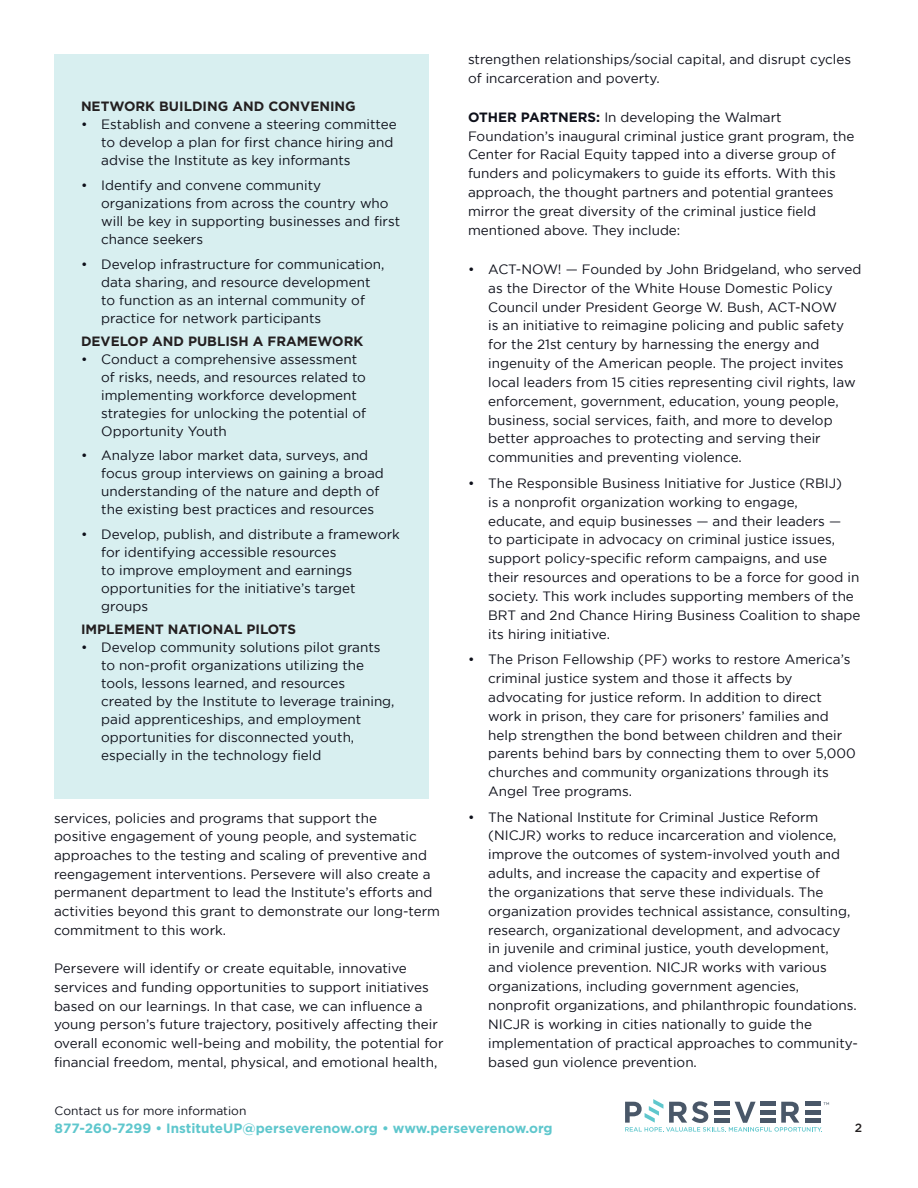
<style>
.page{position:relative;width:918px;height:1188px;background:#fff}
.page>*{position:absolute;margin:0;border:0;box-sizing:border-box;transform-origin:0 0}
.Main_P{font:13.5px/18.9px "Gotham";color:#0e101a}
.ForSubWithinBullets{font:700 13.5px "Gotham";color:#231f20}
.t1{font:700 13.5px "Gotham";color:#5fc7cd}
.t2{font:12px "Gotham";color:#0e101a}
.t3{font:500 12px "Gotham";color:#231f20}
.s1{font-weight:700}
</style>
<div class="page">
<svg style="left:625px;top:1099px;width:204px;height:33px"></svg>
<div style="left:54px;top:54px;width:375px;height:744px;background:#d8eff0"></div>
<p class="ForSubWithinBullets" style="left:81px;top:99px;width:276px">NETWORK BUILDING AND CONVENING</p>
<p class="Main_P" style="left:101px;top:115px;width:297px;line-height:18px;text-indent:-20px">• Establish and convene a steering committee to develop a plan for first chance hiring and advise the Institute as key informants</p>
<p class="Main_P" style="left:101px;top:176px;width:300px;line-height:18px;text-indent:-20px">• Identify and convene community organizations from across the country who will be key in supporting businesses and first chance seekers</p>
<p class="Main_P" style="left:101px;top:255px;width:285px;line-height:18px;text-indent:-20px">• Develop infrastructure for communication, data sharing, and resource development to function as an internal community of practice for network participants</p>
<p class="ForSubWithinBullets" style="left:81px;top:333px;width:284px">DEVELOP AND PUBLISH A FRAMEWORK</p>
<p class="Main_P" style="left:101px;top:350px;width:266px;line-height:18px;text-indent:-20px">• Conduct a comprehensive assessment of risks, needs, and resources related to implementing workforce development strategies for unlocking the potential of Opportunity Youth</p>
<p class="Main_P" style="left:101px;top:446px;width:284px;line-height:18px;text-indent:-20px">• Analyze labor market data, surveys, and focus group interviews on gaining a broad understanding of the nature and depth of the existing best practices and resources</p>
<p class="Main_P" style="left:101px;top:525px;width:300px;line-height:18px;text-indent:-20px">• Develop, publish, and distribute a framework for identifying accessible resources<br>to improve employment and earnings opportunities for the initiative’s target groups</p>
<p class="ForSubWithinBullets" style="left:81px;top:621px;width:217px">IMPLEMENT NATIONAL PILOTS</p>
<p class="Main_P" style="left:101px;top:638px;width:295px;line-height:18px;text-indent:-20px">• Develop community solutions pilot grants to non-profit organizations utilizing the tools, lessons learned, and resources created by the Institute to leverage training, paid apprenticeships, and employment opportunities for disconnected youth, especially in the technology field</p>
<p class="Main_P" style="left:54px;top:809px;width:388px">services, policies and programs that support the<br>positive engagement of young people, and systematic approaches to the testing and scaling of preventive and reengagement interventions. Persevere will also create a permanent department to lead the Institute’s efforts and activities beyond this grant to demonstrate our long-term commitment to this work.</p>
<p class="Main_P" style="left:54px;top:959px;width:391px">Persevere will identify or create equitable, innovative services and funding opportunities to support initiatives based on our learnings. In that case, we can influence a young person’s future trajectory, positively affecting their overall economic well-being and mobility, the potential for financial freedom, mental, physical, and emotional health,</p>
<p class="Main_P" style="left:468px;top:49px;width:385px">strengthen relationships/social capital, and disrupt cycles of incarceration and poverty.</p>
<p class="Main_P" style="left:468px;top:107px;width:388px"><span class="s1">OTHER PARTNERS:</span> In developing the Walmart Foundation’s inaugural criminal justice grant program, the Center for Racial Equity tapped into a diverse group of funders and policymakers to guide its efforts. With this approach, the thought partners and potential grantees mirror the great diversity of the criminal justice field mentioned above. They include:</p>
<p class="Main_P" style="left:488px;top:259px;width:375px;text-indent:-20px">• ACT-NOW! — Founded by John Bridgeland, who served as the Director of the White House Domestic Policy Council under President George W. Bush, ACT-NOW<br>is an initiative to reimagine policing and public safety for the 21st century by harnessing the energy and ingenuity of the American people. The project invites local leaders from 15 cities representing civil rights, law enforcement, government, education, young people, business, social services, faith, and more to develop better approaches to protecting and serving their communities and preventing violence.</p>
<p class="Main_P" style="left:488px;top:473px;width:374px;text-indent:-20px">• The Responsible Business Initiative for Justice (RBIJ)<br>is a nonprofit organization working to engage,<br>educate, and equip businesses — and their leaders —<br>to participate in advocacy on criminal justice issues, support policy-specific reform campaigns, and use their resources and operations to be a force for good in society. This work includes supporting members of the BRT and 2nd Chance Hiring Business Coalition to shape its hiring initiative.</p>
<p class="Main_P" style="left:488px;top:650px;width:369px;text-indent:-20px">• The Prison Fellowship (PF) works to restore America’s criminal justice system and those it affects by advocating for justice reform. In addition to direct work in prison, they care for prisoners’ families and help strengthen the bond between children and their parents behind bars by connecting them to over 5,000 churches and community organizations through its Angel Tree programs.</p>
<p class="Main_P" style="left:488px;top:807px;width:371px;text-indent:-20px">• The National Institute for Criminal Justice Reform (NICJR) works to reduce incarceration and violence, improve the outcomes of system-involved youth and adults, and increase the capacity and expertise of<br>the organizations that serve these individuals. The organization provides technical assistance, consulting, research, organizational development, and advocacy<br>in juvenile and criminal justice, youth development,<br>and violence prevention. NICJR works with various organizations, including government agencies, nonprofit organizations, and philanthropic foundations.<br>NICJR is working in cities nationally to guide the implementation of practical approaches to community&shy;based gun violence prevention.</p>
<p class="t2" style="left:55px;top:1104px;width:193px">Contact us for more information</p>
<p class="t1" style="left:55px;top:1120px;width:500px">877-260-7299 • InstituteUP@perseverenow.org • www.perseverenow.org</p>
<p class="t3" style="left:855px;top:1121px;width:9px">2</p>
</div>
